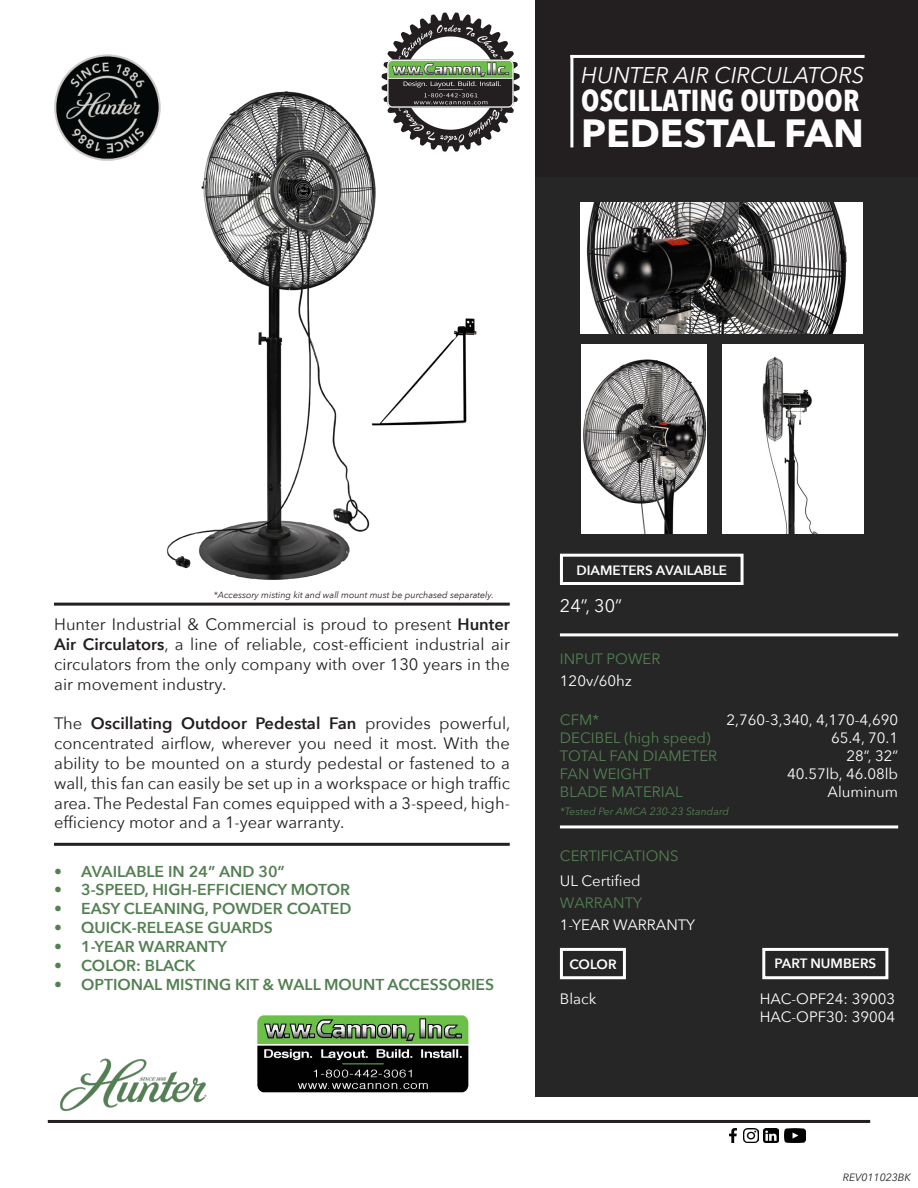
<style>
.page{position:relative;width:918px;height:1188px;background:#fff}
.page>*{position:absolute;margin:0;border:0;box-sizing:border-box;transform-origin:0 0}
.t1{font:700 39px "Avenir Next LT Pro";color:#fff}
.t2{font:700 condensed 30px "Avenir Next LT Pro";color:#fff}
.t3{font:italic 22.5px "Avenir Next LT Pro";color:#fff}
.t4{font:18px "Avenir Next LT Pro";color:#fff}
.t5{font:16.5px/19.8px "Avenir Next";color:#231f20;text-align:justify}
.t6{font:600 15.75px "Avenir Next";color:#538053}
.t7{font:15px "Avenir Next";color:#fff}
.t8{font:15px "Avenir Next";color:#538053}
.t9{font:600 13.5px "Avenir Next";color:#fff}
.t10{font:italic 10.5px "Avenir Next LT Pro";color:#538053}
.t11{font:italic 10.5px "Avenir Next LT Pro";color:#231f20}
.t12{font:italic 9px "Avenir Next";color:#231f20}
.s1{font-weight:600}
</style>
<div class="page">
<img style="left:166px;top:91px;width:292px;height:489px">
<div style="left:536px;top:0;width:382px;height:1096px;background:#252625"></div>
<div style="left:536px;top:0;width:382px;height:176px;background:#231f20"></div>
<img style="left:54px;top:54px;width:107px;height:107px">
<hr style="left:54px;top:603px;width:456px;height:3px;background:#231f20">
<hr style="left:54px;top:843px;width:456px;height:3px;background:#231f20">
<hr style="left:48px;top:1120px;width:822px;height:3px;background:#231f20">
<img style="left:60px;top:1058px;width:147px;height:53px">
<img style="left:729px;top:1128px;width:8px;height:15px">
<img style="left:743px;top:1128px;width:15px;height:15px">
<img style="left:764px;top:1128px;width:15px;height:15px">
<img style="left:784px;top:1128px;width:21px;height:15px">
<hr style="left:570px;top:55px;width:3px;height:92px;background:#fff">
<hr style="left:570px;top:55px;width:295px;height:3px;background:#fff">
<div style="left:560px;top:554px;width:184px;height:31px;border:3px solid #fff"></div>
<div style="left:560px;top:948px;width:66px;height:31px;border:3px solid #fff"></div>
<hr style="left:560px;top:633px;width:338px;height:3px;background:#fff">
<hr style="left:560px;top:825px;width:338px;height:3px;background:#fff">
<img style="left:580px;top:202px;width:283px;height:131px">
<img style="left:581px;top:344px;width:126px;height:190px">
<img style="left:723px;top:344px;width:141px;height:190px">
<div style="left:762px;top:948px;width:126px;height:31px;border:3px solid #fff"></div>
<img style="left:364px;top:307px;width:113px;height:132px">
<img style="left:381px;top:13px;width:139px;height:138px">
<img style="left:256px;top:1015px;width:213px;height:78px">
<p class="t3" style="left:581px;top:62px;width:285px">HUNTER AIR CIRCULATORS</p>
<p class="t2" style="left:581px;top:83px;width:280px">OSCILLATING OUTDOOR</p>
<p class="t1" style="left:581px;top:110px;width:284px">PEDESTAL FAN</p>
<p class="t12" style="left:214px;top:587px;width:282px">*Accessory misting kit and wall mount must be purchased separately.</p>
<p class="t5" style="left:54px;top:614px;width:457px">Hunter Industrial &amp; Commercial is proud to present <span class="s1">Hunter Air Circulators</span>, a line of reliable, cost-efficient industrial air circulators from the only company with over 130 years in the air movement industry.</p>
<p class="t5" style="left:54px;top:713px;width:458px">The <span class="s1">Oscillating Outdoor Pedestal Fan</span> provides powerful, concentrated airflow, wherever you need it most. With the ability to be mounted on a sturdy pedestal or fastened to a wall, this fan can easily be set up in a workspace or high traffic area. The Pedestal Fan comes equipped with a 3-speed, high&shy;efficiency motor and a 1-year warranty.</p>
<p class="t6" style="left:54px;top:858px;width:232px">• AVAILABLE IN 24” AND 30”</p>
<p class="t6" style="left:54px;top:876px;width:297px">• 3-SPEED, HIGH-EFFICIENCY MOTOR</p>
<p class="t6" style="left:54px;top:895px;width:299px">• EASY CLEANING, POWDER COATED</p>
<p class="t6" style="left:54px;top:914px;width:220px">• QUICK-RELEASE GUARDS</p>
<p class="t6" style="left:54px;top:933px;width:174px">• 1-YEAR WARRANTY</p>
<p class="t6" style="left:54px;top:952px;width:143px">• COLOR: BLACK</p>
<p class="t6" style="left:54px;top:971px;width:441px">• OPTIONAL MISTING KIT &amp; WALL MOUNT ACCESSORIES</p>
<p class="t9" style="left:576px;top:558px;width:152px">DIAMETERS AVAILABLE</p>
<p class="t4" style="left:560px;top:595px;width:64px">24”, 30”</p>
<p class="t8" style="left:560px;top:646px;width:102px">INPUT POWER</p>
<p class="t7" style="left:560px;top:668px;width:73px">120v/60hz</p>
<p class="t8" style="left:560px;top:707px;width:41px">CFM*</p>
<p class="t8" style="left:560px;top:725px;width:152px">DECIBEL (high speed)</p>
<p class="t8" style="left:560px;top:743px;width:159px">TOTAL FAN DIAMETER</p>
<p class="t8" style="left:560px;top:761px;width:93px">FAN WEIGHT</p>
<p class="t8" style="left:560px;top:779px;width:125px">BLADE MATERIAL</p>
<p class="t7" style="left:727px;top:707px;width:173px">2,760-3,340, 4,170-4,690</p>
<p class="t7" style="left:831px;top:725px;width:69px">65.4, 70.1</p>
<p class="t7" style="left:846px;top:743px;width:53px">28”, 32”</p>
<p class="t7" style="left:787px;top:761px;width:113px">40.57lb, 46.08lb</p>
<p class="t7" style="left:828px;top:779px;width:72px">Aluminum</p>
<p class="t10" style="left:560px;top:805px;width:170px">*Tested Per AMCA 230-23 Standard</p>
<p class="t8" style="left:560px;top:843px;width:120px">CERTIFICATIONS</p>
<p class="t8" style="left:560px;top:891px;width:84px">WARRANTY</p>
<p class="t7" style="left:560px;top:869px;width:82px">UL Certified</p>
<p class="t7" style="left:560px;top:913px;width:137px">1-YEAR WARRANTY</p>
<p class="t9" style="left:569px;top:953px;width:49px">COLOR</p>
<p class="t9" style="left:774px;top:952px;width:103px">PART NUMBERS</p>
<p class="t7" style="left:560px;top:986px;width:38px">Black</p>
<p class="t7" style="left:760px;top:986px;width:137px">HAC-OPF24: 39003</p>
<p class="t7" style="left:760px;top:1004px;width:137px">HAC-OPF30: 39004</p>
<p class="t11" style="left:843px;top:1171px;width:69px">REV011023BK</p>
</div>
